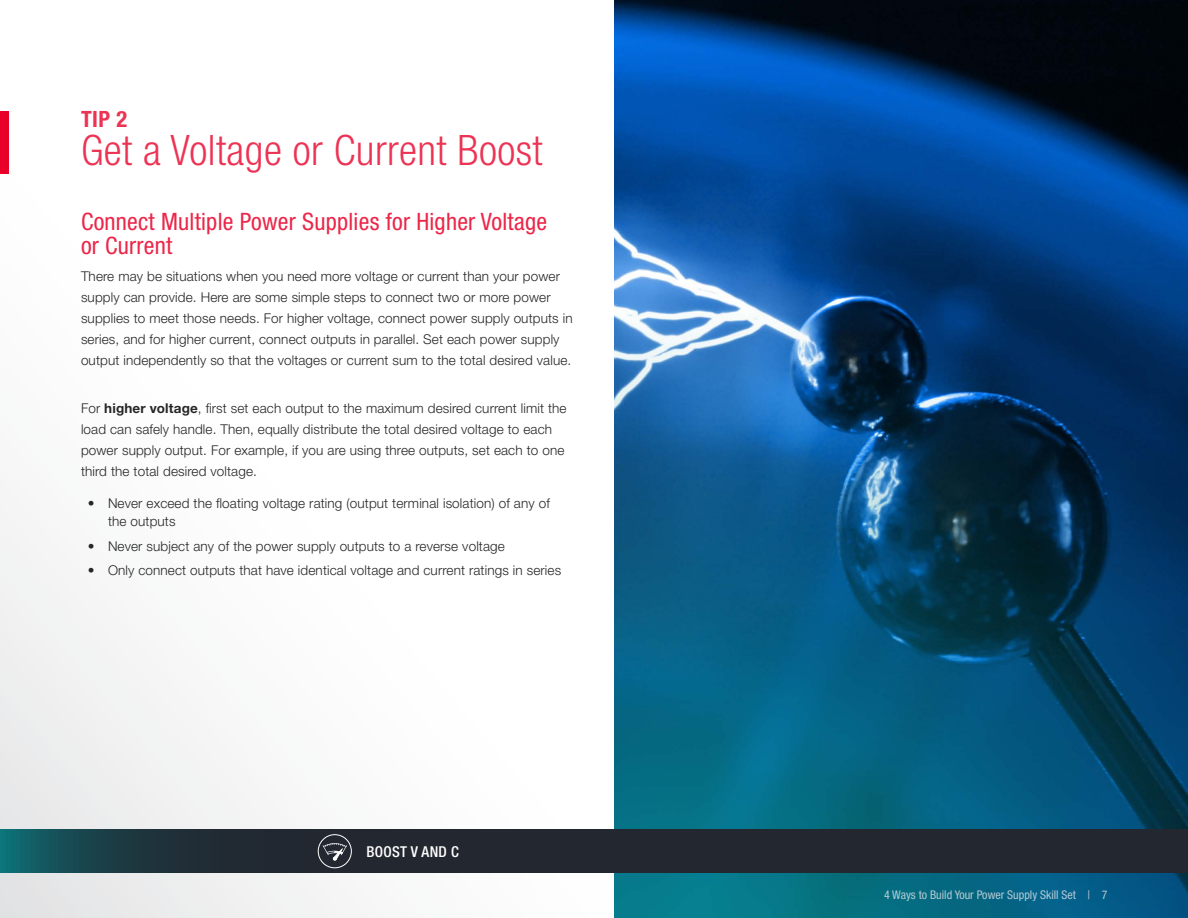
<style>
.page{position:relative;width:1188px;height:918px;background:#fff}
.page>*{position:absolute;margin:0;border:0;box-sizing:border-box;transform-origin:0 0}
.t1{font:300 condensed 42px "Helvetica Neue LT Std";letter-spacing:.01em;color:#ed3354}
.t2{font:condensed 24px/24px "Helvetica Neue LT Std";letter-spacing:.01em;color:#ec2649}
.t3{font:700 condensed 22.5px "Helvetica Neue LT Std";color:#ed3354}
.t4{font:500 condensed 15px "Helvetica Neue LT Std";letter-spacing:.02em;color:#fff}
.t5{font:300 13.5px/21px "Helvetica Neue LT Std";letter-spacing:.01em;color:#262626}
.t6{font:condensed 12px "Helvetica Neue LT Std";color:#edecee}
.s1{font-weight:700}
</style>
<div class="page">
<div style="left:0;top:0;width:1188px;height:918px;background:linear-gradient(to bottom,#fff,#f6f6f6)"></div>
<img style="left:614px;top:0;width:574px;height:918px">
<div style="left:0;top:111px;width:9px;height:63px;background:#e90029"></div>
<svg style="left:0;top:829px;width:1188px;height:44px;background:#202c35"></svg>
<div style="left:318px;top:834px;width:34px;height:34px;border:1px solid #fff;border-radius:50%"></div>
<svg style="left:323px;top:843px;width:24px;height:18px"></svg>
<h3 class="t3" style="left:81px;top:106px;width:48px">TIP 2</h3>
<h1 class="t1" style="left:81px;top:126px;width:463px">Get a Voltage or Current Boost</h1>
<h2 class="t2" style="left:81px;top:209px;width:468px">Connect Multiple Power Supplies for Higher Voltage or Current</h2>
<p class="t5" style="left:81px;top:266px;width:493px">There may be situations when you need more voltage or current than your power supply can provide. Here are some simple steps to connect two or more power supplies to meet those needs. For higher voltage, connect power supply outputs in series, and for higher current, connect outputs in parallel. Set each power supply output independently so that the voltages or current sum to the total desired value.</p>
<p class="t5" style="left:81px;top:398px;width:487px">For <span class="s1">higher voltage</span>, first set each output to the maximum desired current limit the load can safely handle. Then, equally distribute the total desired voltage to each power supply output. For example, if you are using three outputs, set each to one third the total desired voltage.</p>
<p class="t5" style="left:108px;top:494px;width:443px;line-height:18px;text-indent:-20px">• Never exceed the floating voltage rating (output terminal isolation) of any of the outputs</p>
<p class="t5" style="left:88px;top:535px;width:419px">• Never subject any of the power supply outputs to a reverse voltage</p>
<p class="t5" style="left:88px;top:560px;width:475px">• Only connect outputs that have identical voltage and current ratings in series</p>
<p class="t4" style="left:366px;top:843px;width:94px">BOOST V AND C</p>
<p class="t6" style="left:884px;top:887px;width:225px">4 Ways to Build Your Power Supply Skill Set | 7</p>
</div>
